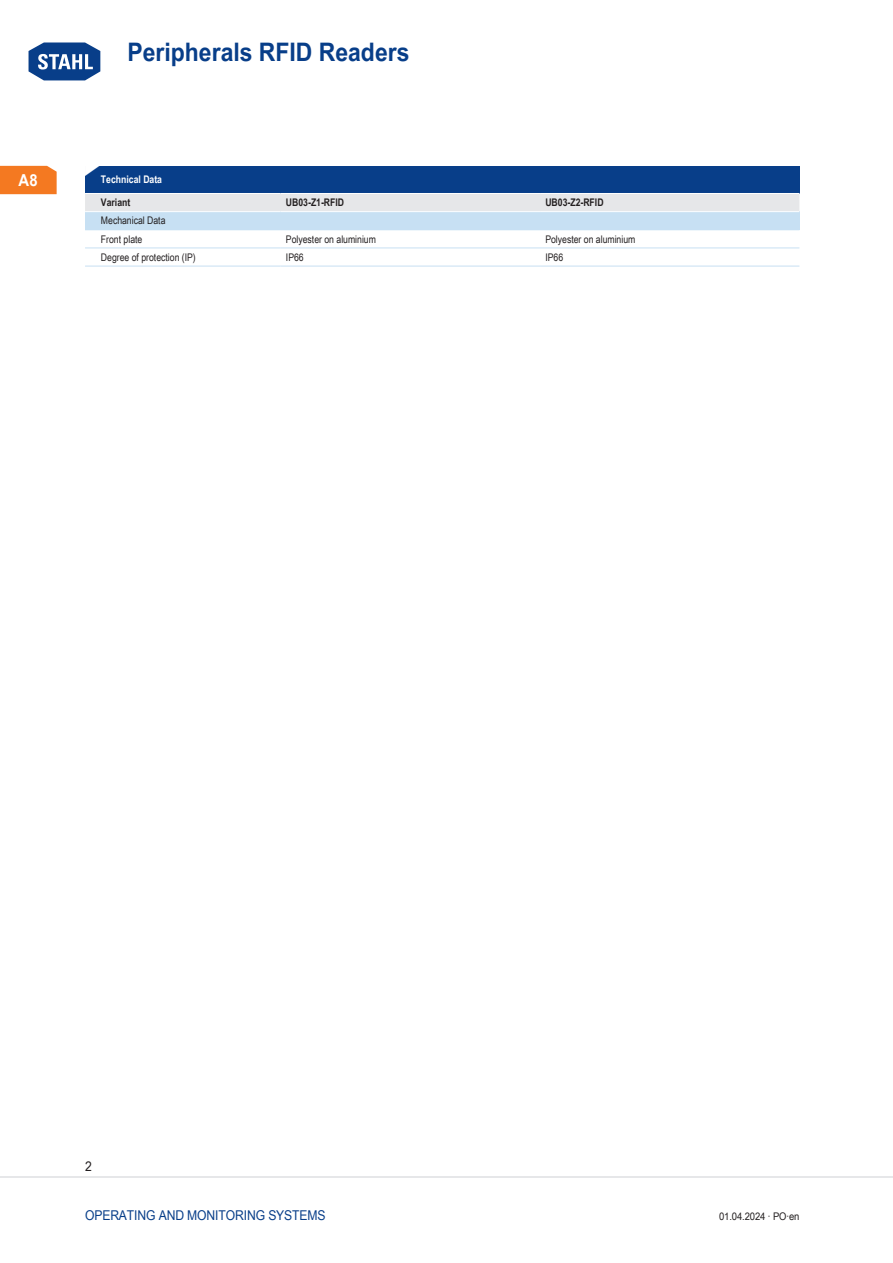
<style>
.page{position:relative;width:893px;height:1263px;background:#fff}
.page>*{position:absolute;margin:0;border:0;box-sizing:border-box;transform-origin:0 0}
.t1{font:700 25.5px "Arial Unicode MS";color:#083e89;scale:.9 1}
.TabHeader1stColumn{font:700 24px "Arial Unicode MS";color:#fff;scale:1.45 1}
.t2{font:700 16.5px "Arial Unicode MS";color:#fff;scale:.9 1}
.t3{font:13.5px "Arial Unicode MS";letter-spacing:-.01em;color:#083e89;scale:.9 1}
.t4{font:13.5px "Arial Unicode MS";color:#231f20;scale:.9 1}
.TabBodyLeft{font:10.5px "Arial Unicode MS";color:#231f20;scale:.83 1}
.TabBody1stColumn{font:10.5px "Arial Unicode MS";color:#231f20;scale:.83 1}
.TabSubHeaderLeft{font:700 10.5px "Arial Unicode MS";color:#231f20;scale:.83 1}
.TabBody1stColumn-2{font:10.5px "Arial Unicode MS";color:#231f20;scale:.9 1}
.TabHeader1stColumn-2{font:700 10.5px "Arial Unicode MS";color:#fff;scale:.83 1}
.TabHeaderLeft1stColu{font:700 10.5px "Arial Unicode MS";color:#231f20;scale:.83 1}
.s1{font-weight:400;font-size:31.65px;color:#fff}
</style>
<div class="page">
<svg style="left:28px;top:42px;width:73px;height:39px"></svg>
<hr style="left:0;top:1176px;width:893px;height:2px;background:#e6e7e9">
<div style="left:0;top:166px;width:57px;height:28px;background:#f47921"></div>
<div style="left:85px;top:166px;width:714px;height:27px;background:#083e89"></div>
<div style="left:85px;top:194px;width:714px;height:17px;background:#e6e7e9"></div>
<div style="left:85px;top:212px;width:714px;height:18px;background:#c7e0f3"></div>
<hr style="left:85px;top:248px;width:196px;height:1px;background:#c7e0f3">
<hr style="left:85px;top:266px;width:196px;height:1px;background:#c7e0f3">
<hr style="left:281px;top:248px;width:259px;height:1px;background:#c7e0f3">
<hr style="left:281px;top:266px;width:259px;height:1px;background:#c7e0f3">
<hr style="left:540px;top:248px;width:259px;height:1px;background:#c7e0f3">
<hr style="left:540px;top:266px;width:259px;height:1px;background:#c7e0f3">
<h1 class="t1" style="left:26px;top:33px;width:427px"><span class="s1">Home</span> Peripherals RFID Readers</h1>
<h3 class="t2" style="left:19px;top:168px;width:23px">A8</h3>
<p class="TabHeader1stColumn" style="left:82px;top:154px;width:16px">◤</p>
<p class="TabHeader1stColumn-2" style="left:101px;top:172px;width:75px">Technical Data</p>
<p class="TabHeaderLeft1stColu" style="left:101px;top:195px;width:37px">Variant</p>
<p class="TabSubHeaderLeft" style="left:286px;top:195px;width:72px">UB03-Z1-RFID</p>
<p class="TabSubHeaderLeft" style="left:545px;top:195px;width:72px">UB03-Z2-RFID</p>
<p class="TabBody1stColumn" style="left:101px;top:213px;width:79px">Mechanical Data</p>
<p class="TabBody1stColumn" style="left:101px;top:231px;width:51px">Front plate</p>
<p class="TabBodyLeft" style="left:286px;top:231px;width:110px">Polyester on aluminium</p>
<p class="TabBodyLeft" style="left:545px;top:231px;width:110px">Polyester on aluminium</p>
<p class="TabBody1stColumn" style="left:101px;top:249px;width:116px">Degree of protection (IP)</p>
<p class="TabBodyLeft" style="left:286px;top:249px;width:23px">I P66</p>
<p class="TabBodyLeft" style="left:545px;top:249px;width:23px">I P66</p>
<p class="t4" style="left:85px;top:1157px;width:9px">2</p>
<p class="t3" style="left:85px;top:1205px;width:258px">Operating and Monitoring Systems</p>
<p class="TabBody1stColumn-2" style="left:719px;top:1208px;width:91px">01.04.2024 · PO·en</p>
</div>
